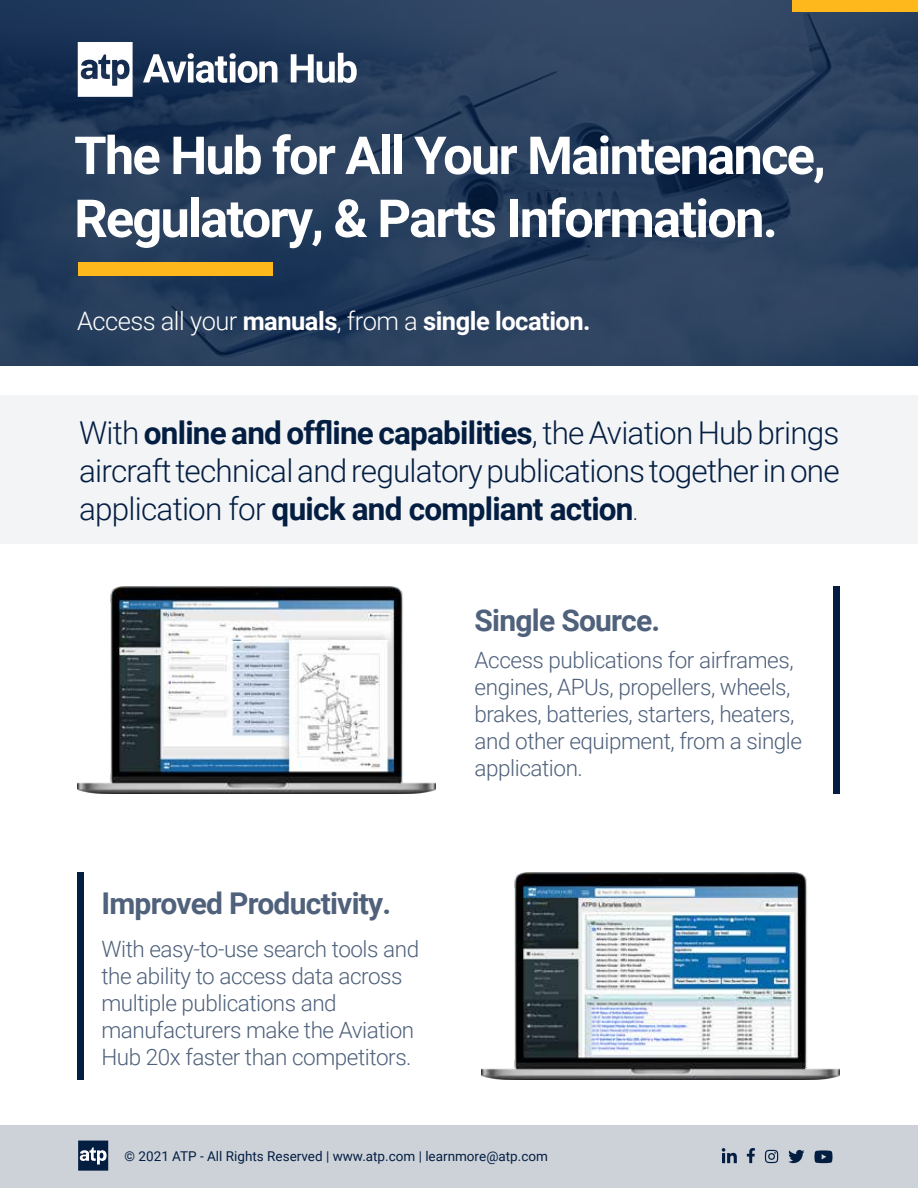
<style>
.page{position:relative;width:918px;height:1188px;background:#fff}
.page>*{position:absolute;margin:0;border:0;box-sizing:border-box;transform-origin:0 0}
.t1{font:700 52.5px/63px "Roboto";letter-spacing:-.035em;color:#fff}
.t2{font:300 31.5px/37.8px "Roboto";letter-spacing:-.025em;color:#041e42;text-align:justify}
.t3{font:700 30px "Roboto";letter-spacing:-.025em;color:#4f617b}
.t4{font:700 25.5px "Roboto";letter-spacing:-.02em;color:#fff}
.t5{font:300 22.5px/27px "Roboto";letter-spacing:-.02em;color:#4f617b}
.t6{font:13.5px "Roboto";color:#041e42}
.s1{font-weight:300}
.s2{font-weight:700}
.s3{font-size:22.5px}
</style>
<div class="page">
<div style="left:0;top:395px;width:918px;height:148px;background:#f3f4f6"></div>
<img style="left:482px;top:873px;width:358px;height:207px">
<div style="left:834px;top:586px;width:6px;height:207px;background:#041e42"></div>
<div style="left:78px;top:873px;width:6px;height:207px;background:#041e42"></div>
<svg style="left:0;top:0;width:918px;height:365px;background:#273d5c"></svg>
<div style="left:793px;top:0;width:125px;height:11px;background:#ffb81c"></div>
<div style="left:79px;top:262px;width:194px;height:14px;background:#ffb81c"></div>
<svg style="left:143px;top:53px;width:134px;height:30px"></svg>
<svg style="left:291px;top:53px;width:66px;height:30px"></svg>
<img style="left:77px;top:586px;width:358px;height:207px">
<svg style="left:78px;top:42px;width:55px;height:55px"></svg>
<div style="left:0;top:1125px;width:918px;height:63px;background:#cdd2d9"></div>
<svg style="left:78px;top:1141px;width:30px;height:30px"></svg>
<svg style="left:747px;top:1148px;width:8px;height:15px"></svg>
<svg style="left:765px;top:1150px;width:13px;height:13px"></svg>
<svg style="left:788px;top:1150px;width:16px;height:13px"></svg>
<svg style="left:814px;top:1150px;width:19px;height:13px"></svg>
<svg style="left:722px;top:1148px;width:15px;height:15px"></svg>
<h1 class="t1" style="left:74px;top:122px;width:753px">The Hub for All Your Maintenance,<br>Regulatory, &amp; Parts Information.</h1>
<p class="t4" style="left:77px;top:303px;width:515px"><span class="s1">Access all your</span> manuals<span class="s1">, from a</span> single location.</p>
<h2 class="t2" style="left:79px;top:413px;width:762px">With <span class="s2">online and offline capabilities</span>, the Aviation Hub brings aircraft technical and regulatory publications together in one application for <span class="s2">quick and compliant action</span><span class="s3">.</span></h2>
<h3 class="t3" style="left:101px;top:882px;width:291px">Improved Productivity.</h3>
<p class="t5" style="left:101px;top:935px;width:319px">With easy-to-use search tools and the ability to access data across multiple publications and manufacturers make the Aviation<br>Hub 20x faster than competitors.</p>
<h3 class="t3" style="left:475px;top:600px;width:187px">Single Source.</h3>
<p class="t5" style="left:475px;top:646px;width:329px">Access publications for airframes, engines, APUs, propellers, wheels, brakes, batteries, starters, heaters, and other equipment, from a single application.</p>
<p class="t6" style="left:125px;top:1146px;width:425px">© 2021 ATP - All Rights Reserved | www.atp.com | learnmore@atp.com</p>
</div>
